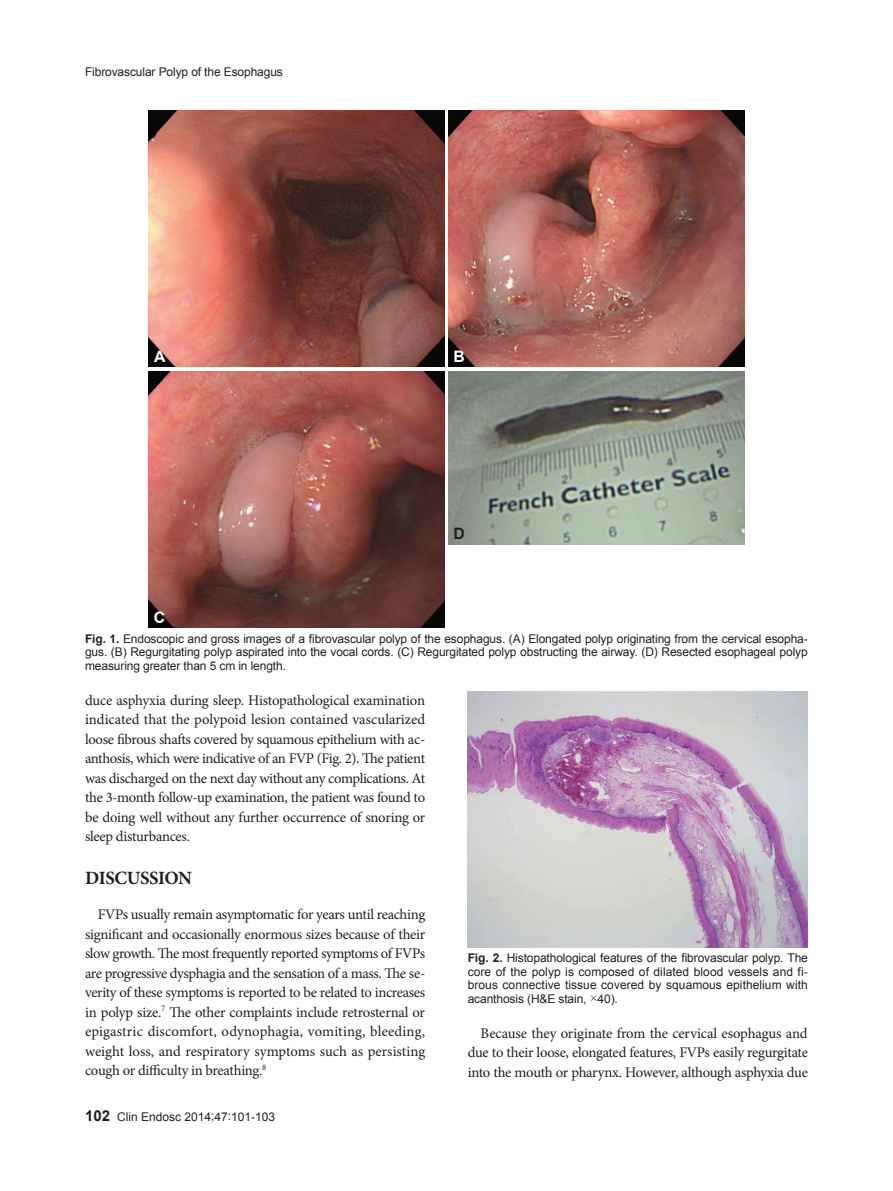
<style>
.page{position:relative;width:893px;height:1191px;background:#fff}
.page>*{position:absolute;margin:0;border:0;box-sizing:border-box;transform-origin:0 0}
.t1{font:700 18.75px "Minion Pro";letter-spacing:-.02em;color:#231f20}
.t2{font:700 15.75px "Arial";color:#fff}
.t3{font:700 15.75px "Arial";color:#231f20}
.t4{font:14.7px/19.5px "Minion Pro";letter-spacing:-.02em;color:#231f20;text-align:justify}
.t5{font:12px/13.5px "Arial";letter-spacing:-.01em;color:#231f20;text-align:justify}
.s1{font-weight:700}
.s2{font-weight:700;font-size:15px}
.s3{font-family:"Garamond"}
</style>
<div class="page">
<img style="left:149px;top:111px;width:295px;height:256px">
<img style="left:449px;top:111px;width:295px;height:256px">
<img style="left:149px;top:371px;width:295px;height:256px">
<img style="left:449px;top:371px;width:295px;height:173px">
<img style="left:468px;top:691px;width:340px;height:256px">
<p class="t5" style="left:85px;top:65px;width:199px">Fibrovascular Polyp of the Esophagus</p>
<p class="t2" style="left:154px;top:346px;width:13px">A</p>
<p class="t2" style="left:154px;top:606px;width:13px">C</p>
<p class="t2" style="left:454px;top:346px;width:13px">B</p>
<p class="t3" style="left:454px;top:523px;width:13px">D</p>
<p class="t5" style="left:85px;top:632px;width:724px"><span class="s1">Fig. 1.</span> Endoscopic and gross images of a fibrovascular polyp of the esophagus. (A) Elongated polyp originating from the cervical esopha&shy;gus. (B) Regurgitating polyp aspirated into the vocal cords. (C) Regurgitated polyp obstructing the airway. (D) Resected esophageal polyp measuring greater than 5 cm in length.</p>
<p class="t4" style="left:85px;top:690px;width:342px">duce asphyxia during sleep. Histopathological examination indicated that the polypoid lesion contained vascularized loose fibrous shafts covered by squamous epithelium with ac&shy;anthosis, which were indicative of an FVP (Fig. 2). The patient was discharged on the next day without any complications. At the 3-month follow-up examination, the patient was found to be doing well without any further occurrence of snoring or sleep disturbances.</p>
<p class="t1" style="left:85px;top:864px;width:109px">DISCUSSION</p>
<p class="t4" style="left:85px;top:905px;width:342px;text-indent:13px">FVPs usually remain asymptomatic for years until reaching significant and occasionally enormous sizes because of their slow growth. The most frequently reported symptoms of FVPs are progressive dysphagia and the sensation of a mass. The se&shy;verity of these symptoms is reported to be related to increases in polyp size.<sup>7</sup> The other complaints include retrosternal or epigastric discomfort, odynophagia, vomiting, bleeding, weight loss, and respiratory symptoms such as persisting cough or difficulty in breathing.<sup>8</sup></p>
<p class="t5" style="left:85px;top:1110px;width:192px"><span class="s2">102</span> Clin Endosc 2014;47:101-103</p>
<p class="t5" style="left:468px;top:951px;width:342px"><span class="s1">Fig. 2.</span> Histopathological features of the fibrovascular polyp. The core of the polyp is composed of dilated blood vessels and fi&shy;brous connective tissue covered by squamous epithelium with acanthosis (H&amp;E stain, <span class="s3">×</span>40).</p>
<p class="t4" style="left:468px;top:1023px;width:342px;text-indent:13px">Because they originate from the cervical esophagus and due to their loose, elongated features, FVPs easily regurgitate into the mouth or pharynx. However, although asphyxia due</p>
</div>
